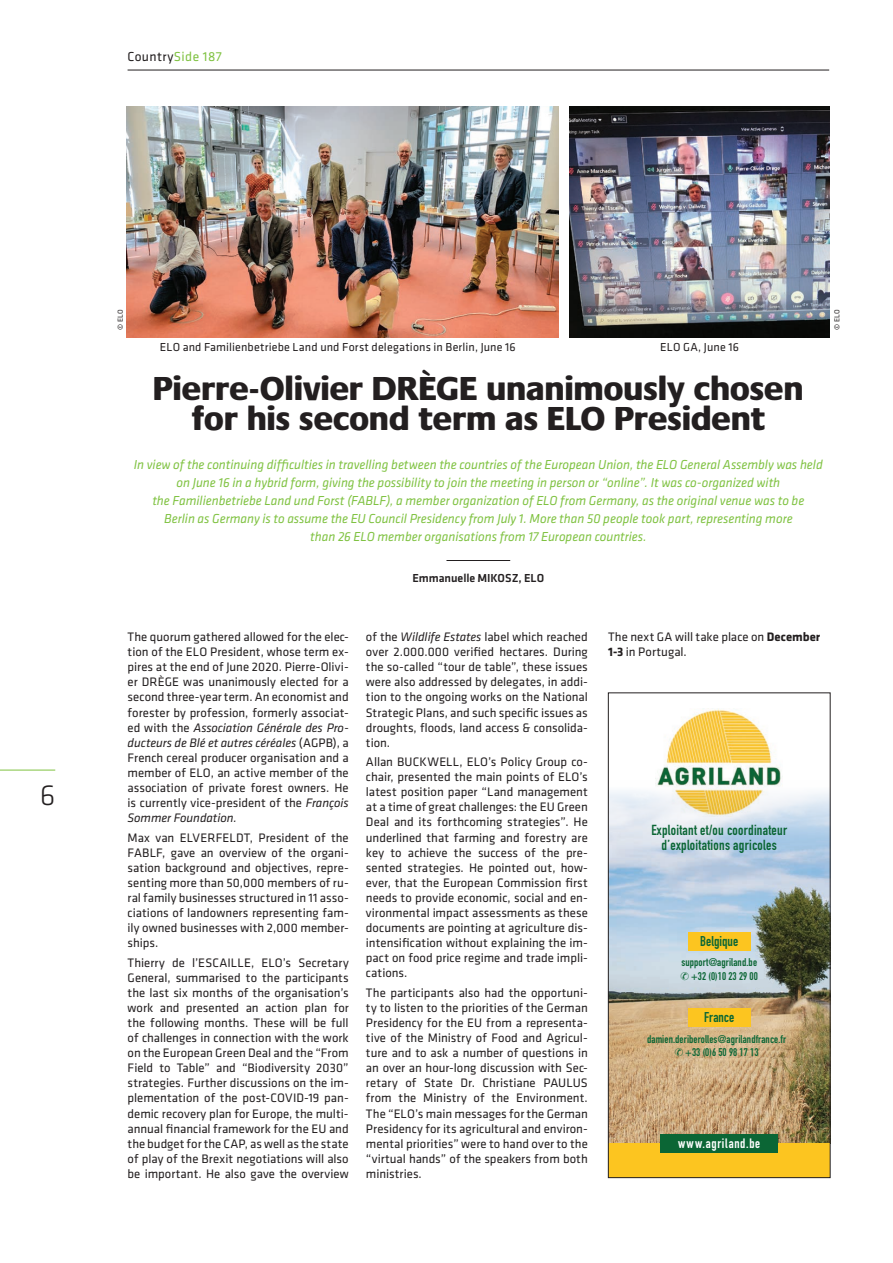
<style>
.page{position:relative;width:893px;height:1263px;background:#fff}
.page>*{position:absolute;margin:0;border:0;box-sizing:border-box;transform-origin:0 0}
.Default{font:800 34.5px/30px "Praxis";letter-spacing:.005em;color:#231f20;text-align:center}
.t1{font:300 30px "Klavika";color:#231f20}
.t2{font:700 14.4px/15.6px "DIN Condensed";letter-spacing:.02em;color:#0b6635;text-align:center}
.t3{font:700 13.95px "DIN Condensed";color:#0b6635}
.GR_TITEL{font:italic 13.5px/18px "Klavika";letter-spacing:-.005em;color:#7fc241;text-align:center}
.t4{font:700 13.5px "DIN Condensed";letter-spacing:.055em;color:#fff}
.t5{font:13.5px "Klavika";letter-spacing:.03em;color:#231f20}
.t6{font:12.75px/15.1px "Klavika";color:#231f20;text-align:justify}
.GR_TITEL-2{font:12px "Klavika";letter-spacing:.01em;color:#231f20}
.t7{font:500 12px "Klavika";letter-spacing:-.005em;color:#231f20}
.t8{font:700 11.1px/13.2px "DIN Condensed";letter-spacing:.01em;color:#0b6635}
.GR_TITEL-3{font:7.5px "Klavika";letter-spacing:.03em;color:#231f20}
.s1{color:#7fc241}
.s2{font-style:italic}
.s3{font-weight:700}
</style>
<div class="page">
<hr style="left:0;top:770px;width:55px;height:1px;background:#7fc241">
<hr style="left:128px;top:70px;width:701px;height:1px;background:#231f20">
<hr style="left:446px;top:560px;width:64px;height:1px;background:#231f20">
<img style="left:610px;top:791px;width:218px;height:352px">
<div style="left:608px;top:1143px;width:222px;height:34px;background:#fcc520"></div>
<img style="left:655px;top:709px;width:128px;height:108px">
<div style="left:688px;top:932px;width:62px;height:19px;background:#fcc520"></div>
<div style="left:661px;top:1134px;width:117px;height:19px;background:#0b6635"></div>
<div style="left:688px;top:1009px;width:62px;height:18px;background:#fcc520"></div>
<div style="left:608px;top:692px;width:222px;height:486px;border:1px solid #231f20"></div>
<img style="left:570px;top:106px;width:259px;height:231px">
<img style="left:127px;top:106px;width:431px;height:231px">
<p class="t5" style="left:128px;top:49px;width:96px">Country<span class="s1">Side 187</span></p>
<p class="t1" style="left:40px;top:779px;width:17px">6</p>
<p class="GR_TITEL-3" style="left:116px;top:330px;width:22px;rotate:-90deg">© ELO</p>
<p class="GR_TITEL-3" style="left:833px;top:330px;width:22px;rotate:-90deg">© ELO</p>
<p class="GR_TITEL-2" style="left:160px;top:341px;width:357px">ELO and Familienbetriebe Land und Forst delegations in Berlin, June 16</p>
<p class="GR_TITEL-2" style="left:660px;top:341px;width:80px">ELO GA, June 16</p>
<p class="Default" style="left:153px;top:374px;width:652px">Pierre-Olivier DRÈGE unanimously chosen for his second term as ELO President</p>
<p class="GR_TITEL" style="left:134px;top:456px;width:690px">In view of the continuing difficulties in travelling between the countries of the European Union, the ELO General Assembly was held on June 16 in a hybrid form, giving the possibility to join the meeting in person or “online”. It was co-organized with<br>the Familienbetriebe Land und Forst (FABLF), a member organization of ELO from Germany, as the original venue was to be<br>Berlin as Germany is to assume the EU Council Presidency from July 1. More than 50 people took part, representing more<br>than 26 ELO member organisations from 17 European countries.</p>
<p class="t7" style="left:412px;top:572px;width:133px">Emmanuelle MIKOSZ, ELO</p>
<p class="t6" style="left:128px;top:629px;width:223px">The quorum gathered allowed for the elec&shy;tion of the ELO President, whose term ex&shy;pires at the end of June 2020. Pierre-Olivi&shy;er DRÈGE was unanimously elected for a second three-year term. An economist and forester by profession, formerly associat&shy;ed with the <span class="s2">Association Générale des Pro&shy;ducteurs de Blé et autres céréales</span> (AGPB), a French cereal producer organisation and a member of ELO, an active member of the association of private forest owners. He is currently vice-president of the <span class="s2">François Sommer Foundation.</span></p>
<p class="t6" style="left:128px;top:830px;width:223px">Max van ELVERFELDT, President of the FABLF, gave an overview of the organi&shy;sation background and objectives, repre&shy;senting more than 50,000 members of ru&shy;ral family businesses structured in 11 asso&shy;ciations of landowners representing fam&shy;ily owned businesses with 2,000 member&shy;ships.</p>
<p class="t6" style="left:128px;top:955px;width:223px">Thierry de l’ESCAILLE, ELO’s Secretary General, summarised to the participants the last six months of the organisation’s work and presented an action plan for the following months. These will be full of challenges in connection with the work on the European Green Deal and the “From Field to Table” and “Biodiversity 2030” strategies. Further discussions on the im&shy;plementation of the post-COVID-19 pan&shy;demic recovery plan for Europe, the multi&shy;annual financial framework for the EU and the budget for the CAP, as well as the state of play of the Brexit negotiations will also be important. He also gave the overview</p>
<p class="t6" style="left:366px;top:629px;width:223px">of the <span class="s2">Wildlife Estates</span> label which reached over 2.000.000 verified hectares. During the so-called “tour de table”, these issues were also addressed by delegates, in addi&shy;tion to the ongoing works on the National Strategic Plans, and such specific issues as droughts, floods, land access &amp; consolida&shy;tion.</p>
<p class="t6" style="left:366px;top:754px;width:223px">Allan BUCKWELL, ELO’s Policy Group co&shy;chair, presented the main points of ELO’s latest position paper “Land management at a time of great challenges: the EU Green Deal and its forthcoming strategies”. He underlined that farming and forestry are key to achieve the success of the pre&shy;sented strategies. He pointed out, how&shy;ever, that the European Commission first needs to provide economic, social and en&shy;vironmental impact assessments as these documents are pointing at agriculture dis&shy;intensification without explaining the im&shy;pact on food price regime and trade impli&shy;cations.</p>
<p class="t6" style="left:366px;top:985px;width:223px">The participants also had the opportuni&shy;ty to listen to the priorities of the German Presidency for the EU from a representa&shy;tive of the Ministry of Food and Agricul&shy;ture and to ask a number of questions in an over an hour-long discussion with Sec&shy;retary of State Dr. Christiane PAULUS from the Ministry of the Environment.<br>The “ELO’s main messages for the German Presidency for its agricultural and environ&shy;mental priorities” were to hand over to the “virtual hands” of the speakers from both ministries.</p>
<p class="t6" style="left:608px;top:629px;width:214px">The next GA will take place on <span class="s3">December<br>1-3</span> in Portugal.</p>
<p class="t2" style="left:651px;top:822px;width:137px">Exploitant et/ou coordinateur d’exploitations agricoles</p>
<p class="t3" style="left:700px;top:932px;width:40px">Belgique</p>
<p class="t8" style="left:680px;top:956px;width:79px">support@agriland.be ✆ +32 (0)10 23 29 00</p>
<p class="t3" style="left:704px;top:1008px;width:32px">France</p>
<p class="t8" style="left:647px;top:1032px;width:141px;text-align:center">damien.deriberolles@agrilandfrance.fr ✆ +33 (0)6 50 98 17 13</p>
<p class="t4" style="left:678px;top:1134px;width:84px">www.agriland.be</p>
</div>
